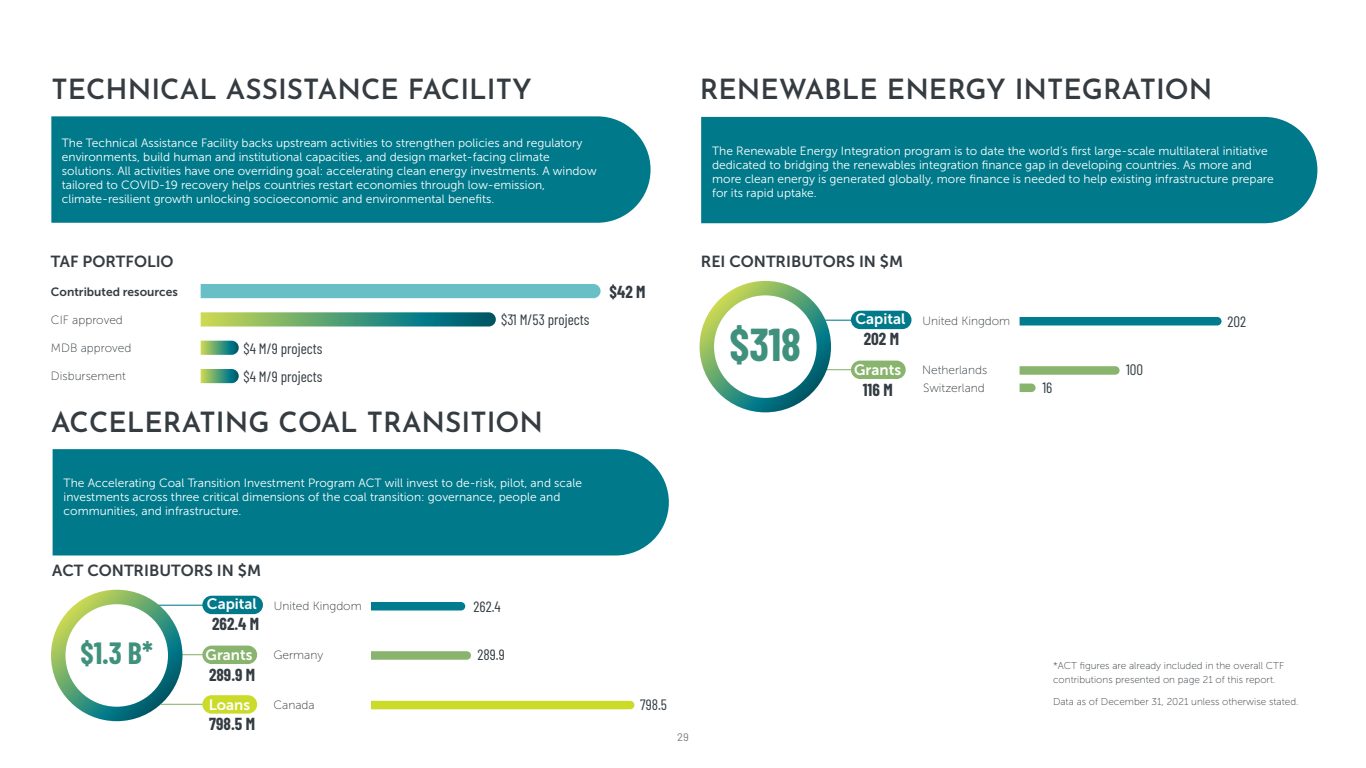
<style>
.page{position:relative;width:1366px;height:768px;background:#fff}
.page>*{position:absolute;margin:0;border:0;box-sizing:border-box;transform-origin:0 0}
.t1{font:700 45px "Barlow Condensed";color:#40907e}
.t2{font:700 30px "Barlow Condensed";color:#40907e}
.t3{font:100 28px "Josefin Sans";color:#353c41}
.t4{font:700 17px "Barlow Condensed";color:#333c42}
.t5{font:16px "Museo Sans 700";color:#353c41}
.t6{font:15px "Barlow Condensed";color:#333c42}
.t7{font:15px "Museo Sans 700";color:#fff}
.t8{font:12px/14px "Museo Sans 300";color:#fff}
.t9{font:12px "Museo Sans 100";color:#353c41}
.t10{font:12px "Museo Sans 700";color:#353c41}
.t11{font:11px "Barlow";color:#807876}
.t12{font:10px/14px "Museo Sans 100";color:#353c41}
</style>
<div class="page">
<hr style="left:821px;top:320px;width:33px;height:1px;background:#007c8e">
<hr style="left:821px;top:369px;width:33px;height:1px;background:#88b46e">
<div style="left:51px;top:116px;width:600px;height:107px;background:#007a8b"></div>
<div style="left:701px;top:117px;width:616px;height:106px;background:#007a8b"></div>
<div style="left:201px;top:284px;width:400px;height:14px;background:#68bfc5"></div>
<svg style="left:201px;top:312px;width:295px;height:15px;background:#599f78"></svg>
<svg style="left:201px;top:341px;width:38px;height:14px"></svg>
<svg style="left:201px;top:369px;width:38px;height:14px"></svg>
<svg style="left:700px;top:281px;width:131px;height:131px;background:#529a6e"></svg>
<div style="left:714px;top:295px;width:103px;height:103px;background:#fff;border-radius:50%"></div>
<div style="left:851px;top:311px;width:61px;height:18px;background:#007a8b;border-radius:9px"></div>
<div style="left:1020px;top:317px;width:202px;height:8px;background:#007c8e"></div>
<div style="left:851px;top:361px;width:55px;height:18px;background:#88b46e;border-radius:9px"></div>
<svg style="left:1020px;top:366px;width:100px;height:9px"></svg>
<svg style="left:1020px;top:384px;width:16px;height:8px"></svg>
<hr style="left:158px;top:605px;width:48px;height:1px;background:#007c8e">
<hr style="left:173px;top:654px;width:33px;height:1px;background:#88b46e">
<div style="left:53px;top:449px;width:616px;height:107px;background:#007a8b"></div>
<svg style="left:51px;top:590px;width:131px;height:131px;background:#529a6e"></svg>
<div style="left:65px;top:604px;width:103px;height:103px;background:#fff;border-radius:50%"></div>
<div style="left:202px;top:596px;width:61px;height:18px;background:#007a8b;border-radius:9px"></div>
<svg style="left:371px;top:602px;width:94px;height:9px"></svg>
<div style="left:202px;top:646px;width:55px;height:18px;background:#88b46e;border-radius:9px"></div>
<svg style="left:371px;top:651px;width:100px;height:9px"></svg>
<hr style="left:161px;top:704px;width:45px;height:1px;background:#88b46e">
<div style="left:202px;top:695px;width:55px;height:19px;background:#cbdb2a;border-radius:9px"></div>
<div style="left:371px;top:701px;width:263px;height:8px;background:#cbdb2a"></div>
<p class="t3" style="left:51px;top:68px;width:482px">TECHNICAL ASSISTANCE FACILITY</p>
<p class="t8" style="left:62px;top:136px;width:536px">The Technical Assistance Facility backs upstream activities to strengthen policies and regulatory environments, build human and institutional capacities, and design market-facing climate solutions. All activities have one overriding goal: accelerating clean energy investments. A window tailored to COVID-19 recovery helps countries restart economies through low-emission, climate-resilient growth unlocking socioeconomic and environmental benefits.</p>
<p class="t5" style="left:51px;top:253px;width:124px">TAF PORTFOLIO</p>
<p class="t10" style="left:51px;top:285px;width:128px">Contributed resources</p>
<p class="t4" style="left:610px;top:280px;width:37px">$42 M</p>
<p class="t9" style="left:51px;top:313px;width:73px">CIF approved</p>
<p class="t6" style="left:501px;top:309px;width:90px">$31 M/53 projects</p>
<p class="t9" style="left:51px;top:342px;width:82px">MDB approved</p>
<p class="t6" style="left:243px;top:338px;width:80px">$4 M/9 projects</p>
<p class="t9" style="left:51px;top:370px;width:77px">Disbursement</p>
<p class="t6" style="left:243px;top:366px;width:80px">$4 M/9 projects</p>
<p class="t3" style="left:51px;top:401px;width:493px">ACCELERATING COAL TRANSITION</p>
<p class="t8" style="left:64px;top:476px;width:520px">The Accelerating Coal Transition Investment Program ACT will invest to de-risk, pilot, and scale investments across three critical dimensions of the coal transition: governance, people and communities, and infrastructure.</p>
<p class="t5" style="left:52px;top:562px;width:210px">ACT CONTRIBUTORS IN $M</p>
<p class="t2" style="left:80px;top:632px;width:74px">$1.3 B*</p>
<p class="t7" style="left:207px;top:596px;width:51px">Capital</p>
<p class="t4" style="left:212px;top:612px;width:49px">262.4 M</p>
<p class="t7" style="left:206px;top:646px;width:48px">Grants</p>
<p class="t4" style="left:209px;top:663px;width:48px">289.9 M</p>
<p class="t9" style="left:274px;top:600px;width:89px">United Kingdom</p>
<p class="t6" style="left:474px;top:596px;width:29px">262.4</p>
<p class="t9" style="left:273px;top:649px;width:51px">Germany</p>
<p class="t6" style="left:478px;top:644px;width:29px">289.9</p>
<p class="t3" style="left:700px;top:69px;width:514px">RENEWABLE ENERGY INTEGRATION</p>
<p class="t8" style="left:712px;top:144px;width:563px">The Renewable Energy Integration program is to date the world’s first large-scale multilateral initiative dedicated to bridging the renewables integration finance gap in developing countries. As more and more clean energy is generated globally, more finance is needed to help existing infrastructure prepare for its rapid uptake.</p>
<p class="t5" style="left:701px;top:253px;width:204px">REI CONTRIBUTORS IN $M</p>
<p class="t1" style="left:729px;top:313px;width:73px">$318</p>
<p class="t7" style="left:856px;top:311px;width:51px">Capital</p>
<p class="t4" style="left:864px;top:327px;width:37px">202 M</p>
<p class="t7" style="left:854px;top:361px;width:48px">Grants</p>
<p class="t4" style="left:863px;top:378px;width:31px">116 M</p>
<p class="t9" style="left:922px;top:315px;width:89px">United Kingdom</p>
<p class="t6" style="left:1228px;top:311px;width:20px">202</p>
<p class="t9" style="left:922px;top:364px;width:67px">Netherlands</p>
<p class="t6" style="left:1126px;top:359px;width:19px">100</p>
<p class="t9" style="left:923px;top:381px;width:63px">Switzerland</p>
<p class="t6" style="left:1042px;top:376px;width:11px">16</p>
<p class="t12" style="left:1053px;top:659px;width:232px">*ACT figures are already included in the overall CTF contributions presented on page 21 of this report.</p>
<p class="t7" style="left:209px;top:696px;width:43px">Loans</p>
<p class="t4" style="left:209px;top:712px;width:47px">798.5 M</p>
<p class="t9" style="left:273px;top:698px;width:43px">Canada</p>
<p class="t6" style="left:640px;top:694px;width:28px">798.5</p>
<p class="t12" style="left:1053px;top:694px;width:247px">Data as of December 31, 2021 unless otherwise stated.</p>
<p class="t11" style="left:677px;top:729px;width:13px">29</p>
</div>
